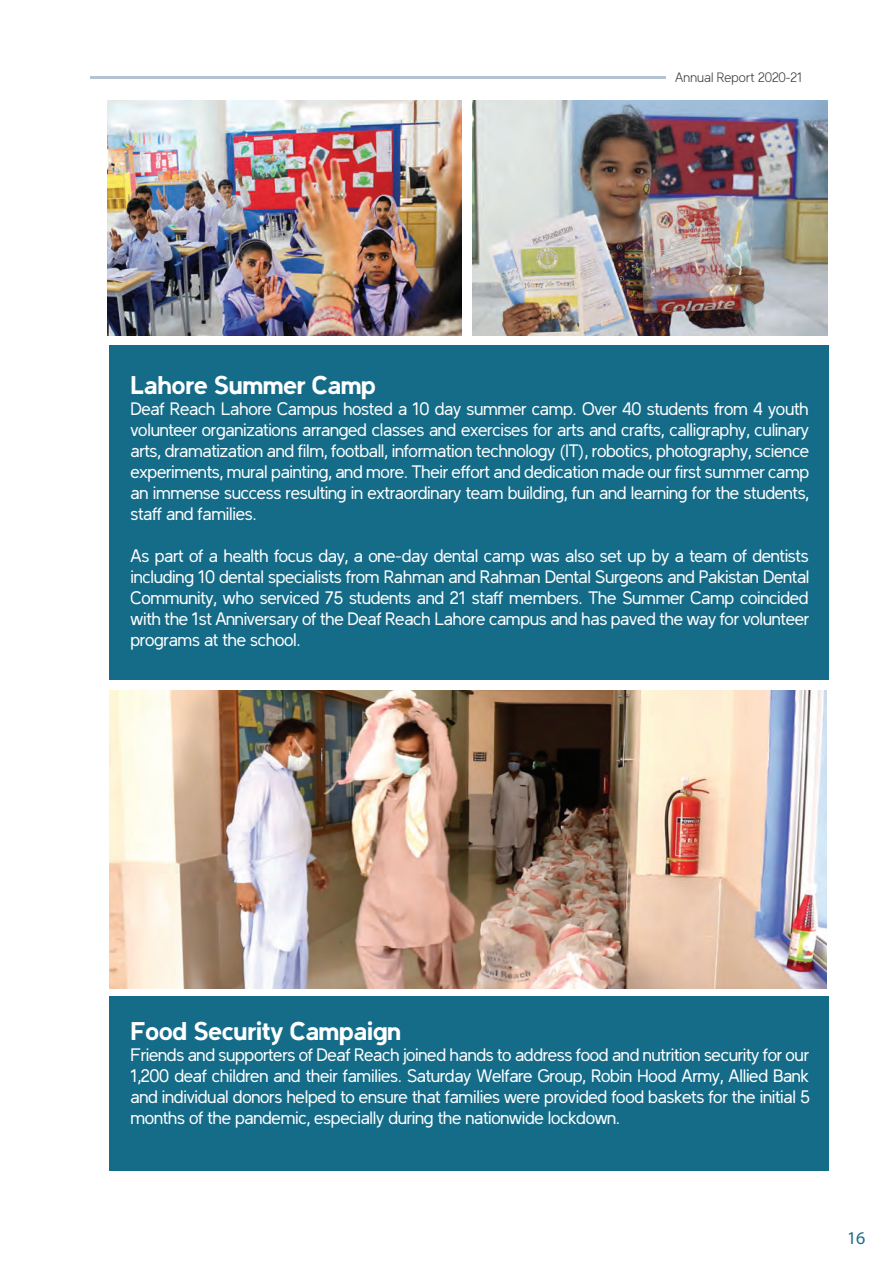
<style>
.page{position:relative;width:893px;height:1263px;background:#fff}
.page>*{position:absolute;margin:0;border:0;box-sizing:border-box;transform-origin:0 0}
.t1{font:700 25.5px "Latinka";color:#fff}
.t2{font:18px/21px "Latinka";letter-spacing:-.015em;color:#fff;text-align:justify}
.t3{font:18px "Myriad Pro";color:#1d6b8a}
.t4{font:300 13.5px "Latinka";letter-spacing:.01em;color:#3e3e3f}
</style>
<div class="page">
<hr style="left:90px;top:76px;width:576px;height:3px;background:#b4c3cf">
<div style="left:109px;top:997px;width:719px;height:174px;background:#156c89"></div>
<div style="left:109px;top:346px;width:719px;height:334px;background:#156c89"></div>
<img style="left:109px;top:691px;width:717px;height:297px">
<img style="left:107px;top:100px;width:355px;height:236px">
<img style="left:473px;top:100px;width:354px;height:236px">
<p class="t4" style="left:675px;top:72px;width:129px">Annual Report 2020-21</p>
<h1 class="t1" style="left:130px;top:374px;width:247px">Lahore Summer Camp</h1>
<p class="t2" style="left:130px;top:400px;width:680px">Deaf Reach Lahore Campus hosted a 10 day summer camp. Over 40 students from 4 youth volunteer organizations arranged classes and exercises for arts and crafts, calligraphy, culinary arts, dramatization and film, football, information technology (IT), robotics, photography, science experiments, mural painting, and more. Their effort and dedication made our first summer camp an immense success resulting in extraordinary team building, fun and learning for the students, staff and families.</p>
<p class="t2" style="left:130px;top:547px;width:680px">As part of a health focus day, a one-day dental camp was also set up by a team of dentists including 10 dental specialists from Rahman and Rahman Dental Surgeons and Pakistan Dental Community, who serviced 75 students and 21 staff members. The Summer Camp coincided with the 1st Anniversary of the Deaf Reach Lahore campus and has paved the way for volunteer programs at the school.</p>
<h1 class="t1" style="left:130px;top:1020px;width:272px">Food Security Campaign</h1>
<p class="t2" style="left:130px;top:1046px;width:681px">Friends and supporters of Deaf Reach joined hands to address food and nutrition security for our 1,200 deaf children and their families. Saturday Welfare Group, Robin Hood Army, Allied Bank and individual donors helped to ensure that families were provided food baskets for the initial 5 months of the pandemic, especially during the nationwide lockdown.</p>
<p class="t3" style="left:847px;top:1231px;width:20px">16</p>
</div>
